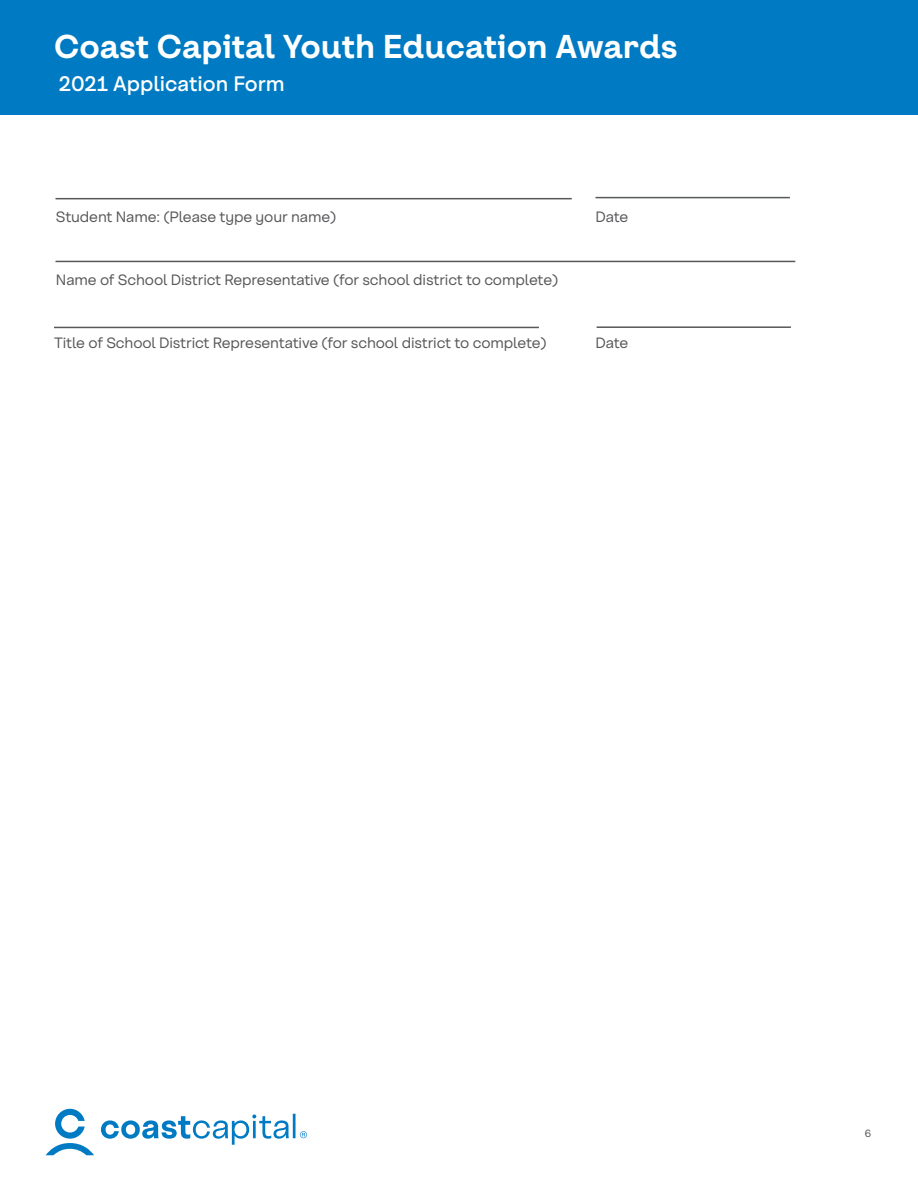
<style>
.page{position:relative;width:918px;height:1188px;background:#fff}
.page>*{position:absolute;margin:0;border:0;box-sizing:border-box;transform-origin:0 0}
.t1{font:700 33px "Coast Sans Headline";color:#fff}
.t2{font:500 21px "Coast Sans";color:#fff}
.t3{font:15px "Coast Sans";letter-spacing:-.01em;color:#57585a}
.t4{font:10.5px "Coast Sans";color:#57585a}
</style>
<div class="page">
<svg style="left:46px;top:1109px;width:261px;height:46px"></svg>
<div style="left:0;top:0;width:918px;height:115px;background:#007bc3"></div>
<hr style="left:56px;top:198px;width:516px;height:1px;background:#57585a">
<hr style="left:596px;top:197px;width:194px;height:1px;background:#57585a">
<hr style="left:56px;top:261px;width:739px;height:1px;background:#57585a">
<hr style="left:54px;top:327px;width:485px;height:1px;background:#57585a">
<hr style="left:597px;top:326px;width:194px;height:2px;background:#57585a">
<h1 class="t1" style="left:54px;top:28px;width:625px">Coast Capital Youth Education Awards</h1>
<h2 class="t2" style="left:59px;top:72px;width:227px">2021 Application Form</h2>
<p class="t3" style="left:56px;top:208px;width:282px">Student Name: (Please type your name)</p>
<p class="t3" style="left:596px;top:208px;width:34px">Date</p>
<p class="t3" style="left:56px;top:271px;width:504px">Name of School District Representative (for school district to complete)</p>
<p class="t3" style="left:54px;top:334px;width:494px">Title of School District Representative (for school district to complete)</p>
<p class="t3" style="left:596px;top:334px;width:34px">Date</p>
<p class="t4" style="left:865px;top:1128px;width:8px">6</p>
</div>
